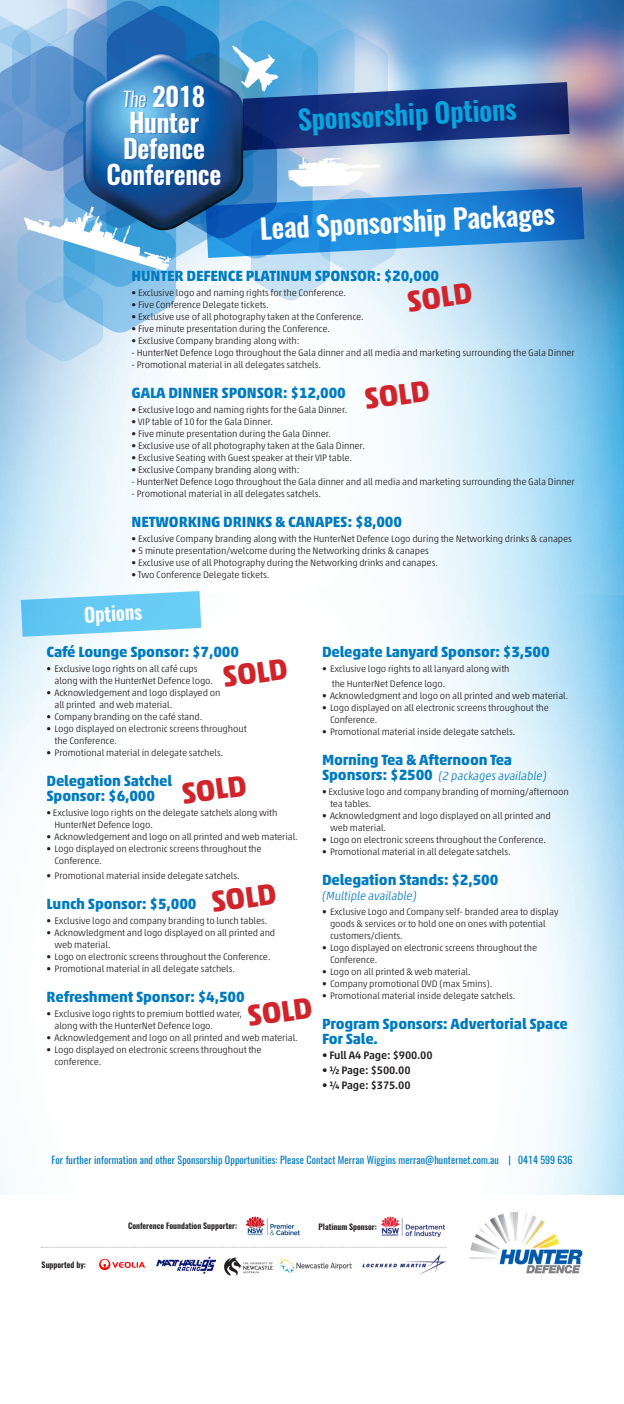
<style>
.page{position:relative;width:624px;height:1404px;background:#fff}
.page>*{position:absolute;margin:0;border:0;box-sizing:border-box;transform-origin:0 0}
.t1{font:700 30px "Akko Std";color:#d1232a}
.t2{font:600 27.4px "Oswald";color:#fff}
.t3{font:600 27.4px "Oswald";color:#08a4dd}
.t4{font:600 26px "Oswald";letter-spacing:-.01em;color:#fff}
.t5{font:600 19.5px "Oswald";color:#fff}
.t6{font:700 15px/15px "Akko Std";letter-spacing:-.01em;color:#007bc0}
.t7{font:italic 300 12px "Akko Std";letter-spacing:-.01em;color:#007bc0}
.t8{font:500 11px "Akko Std";letter-spacing:-.01em;color:#231f20}
.t9{font:10px "Oswald";letter-spacing:.01em;color:#007bc0}
.t10{font:300 9.5px/12px "Akko Std";letter-spacing:-.01em;color:#231f20}
.t11{font:600 8px "Oswald";color:#231f20}
.s1{font-weight:300;font-style:italic;font-size:20px}
.s2{font-weight:700;font-style:normal;font-size:15px}
</style>
<div class="page">
<img style="left:0;top:0;width:624px;height:1193px">
<svg style="left:243px;top:82px;width:326px;height:69px;background:#385392"></svg>
<div style="left:109px;top:87px;width:113px;height:100px;background:#253f8e;opacity:.41"></div>
<svg style="left:21px;top:591px;width:180px;height:45px;background:#7ed2f5"></svg>
<img style="left:469px;top:1212px;width:114px;height:62px">
<img style="left:362px;top:1254px;width:84px;height:21px">
<svg style="left:205px;top:187px;width:379px;height:71px;background:#398cd4"></svg>
<img style="left:382px;top:1216px;width:62px;height:20px">
<img style="left:245px;top:1216px;width:55px;height:20px">
<svg style="left:99px;top:1258px;width:46px;height:11px"></svg>
<img style="left:156px;top:1256px;width:59px;height:16px">
<img style="left:224px;top:1257px;width:49px;height:18px">
<img style="left:280px;top:1258px;width:71px;height:14px">
<p class="t4" style="left:123px;top:78px;width:84px"><span class="s1">The</span> 2018</p>
<p class="t4" style="left:129px;top:104px;width:71px">Hunter</p>
<p class="t4" style="left:123px;top:130px;width:83px">Defence</p>
<p class="t4" style="left:106px;top:156px;width:116px">Conference</p>
<p class="t3" style="left:297px;top:101px;width:220px;rotate:-3deg">Sponsorship Options</p>
<p class="t2" style="left:259px;top:210px;width:297px;rotate:-3deg">Lead Sponsorship Packages</p>
<p class="t6" style="left:132px;top:268px;width:309px">HUNTER DEFENCE PLATINUM SPONSOR: $20,000</p>
<p class="t10" style="left:132px;top:286px;width:216px">• Exclusive logo and naming rights for the Conference.</p>
<p class="t10" style="left:132px;top:298px;width:139px">• Five Conference Delegate tickets.</p>
<p class="t10" style="left:132px;top:310px;width:233px">• Exclusive use of all photography taken at the Conference.</p>
<p class="t10" style="left:132px;top:322px;width:200px">• Five minute presentation during the Conference.</p>
<p class="t10" style="left:132px;top:334px;width:169px">• Exclusive Company branding along with:</p>
<p class="t10" style="left:132px;top:346px;width:444px">- HunterNet Defence Logo throughout the Gala dinner and all media and marketing surrounding the Gala Dinner</p>
<p class="t10" style="left:132px;top:358px;width:191px">- Promotional material in all delegates satchels.</p>
<p class="t6" style="left:132px;top:385px;width:216px">GALA DINNER SPONSOR: $12,000</p>
<p class="t10" style="left:132px;top:403px;width:217px">• Exclusive logo and naming rights for the Gala Dinner.</p>
<p class="t10" style="left:132px;top:415px;width:143px">• VIP table of 10 for the Gala Dinner.</p>
<p class="t10" style="left:132px;top:427px;width:201px">• Five minute presentation during the Gala Dinner.</p>
<p class="t10" style="left:132px;top:439px;width:235px">• Exclusive use of all photography taken at the Gala Dinner.</p>
<p class="t10" style="left:132px;top:451px;width:222px">• Exclusive Seating with Guest speaker at their VIP table.</p>
<p class="t10" style="left:132px;top:463px;width:169px">• Exclusive Company branding along with:</p>
<p class="t10" style="left:132px;top:475px;width:444px">- HunterNet Defence Logo throughout the Gala dinner and all media and marketing surrounding the Gala Dinner</p>
<p class="t10" style="left:132px;top:487px;width:191px">- Promotional material in all delegates satchels.</p>
<p class="t6" style="left:132px;top:514px;width:272px">NETWORKING DRINKS &amp; CANAPES: $8,000</p>
<p class="t10" style="left:132px;top:532px;width:442px">• Exclusive Company branding along with the HunterNet Defence Logo during the Networking drinks &amp; canapes</p>
<p class="t10" style="left:132px;top:544px;width:299px">• 5 minute presentation/welcome during the Networking drinks &amp; canapes</p>
<p class="t10" style="left:132px;top:556px;width:308px">• Exclusive use of all Photography during the Networking drinks and canapes.</p>
<p class="t10" style="left:132px;top:568px;width:139px">• Two Conference Delegate tickets.</p>
<p class="t1" style="left:404px;top:283px;width:67px;rotate:-8deg">SOLD</p>
<p class="t1" style="left:362px;top:381px;width:67px;rotate:-8deg">SOLD</p>
<p class="t5" style="left:83px;top:601px;width:60px;rotate:-3deg">Options</p>
<p class="t6" style="left:46px;top:644px;width:194px">Café Lounge Sponsor: $7,000</p>
<p class="t10" style="left:46px;top:662px;width:153px">• Exclusive logo rights on all café cups</p>
<p class="t10" style="left:54px;top:674px;width:160px">along with the HunterNet Defence logo.</p>
<p class="t10" style="left:54px;top:686px;width:167px;text-indent:-8px">• Acknowledgement and logo displayed on all printed and web material.</p>
<p class="t10" style="left:46px;top:710px;width:157px">• Company branding on the café stand.</p>
<p class="t10" style="left:54px;top:722px;width:194px;text-indent:-8px">• Logo displayed on electronic screens throughout the Conference.</p>
<p class="t10" style="left:46px;top:746px;width:178px">• Promotional material in delegate satchels.</p>
<p class="t6" style="left:46px;top:773px;width:127px">Delegation Satchel</p>
<p class="t6" style="left:46px;top:788px;width:110px">Sponsor: $6,000</p>
<p class="t10" style="left:54px;top:806px;width:224px;text-indent:-8px">• Exclusive logo rights on the delegate satchels along with<br>HunterNet Defence logo.</p>
<p class="t10" style="left:46px;top:830px;width:253px">• Acknowledgement and logo on all printed and web material.</p>
<p class="t10" style="left:54px;top:842px;width:209px;text-indent:-8px">• Logo displayed on electronic screens throughout the<br>Conference.</p>
<p class="t10" style="left:46px;top:869px;width:195px">• Promotional material inside delegate satchels.</p>
<p class="t6" style="left:46px;top:896px;width:151px">Lunch Sponsor: $5,000</p>
<p class="t10" style="left:46px;top:914px;width:222px">• Exclusive logo and company branding to lunch tables.</p>
<p class="t10" style="left:54px;top:926px;width:222px;text-indent:-8px">• Acknowledgment and logo displayed on all printed and web material.</p>
<p class="t10" style="left:46px;top:950px;width:225px">• Logo on electronic screens throughout the Conference.</p>
<p class="t10" style="left:46px;top:962px;width:190px">• Promotional material in all delegate satchels.</p>
<p class="t6" style="left:46px;top:989px;width:200px">Refreshment Sponsor: $4,500</p>
<p class="t10" style="left:54px;top:1007px;width:189px;text-indent:-8px">• Exclusive logo rights to premium bottled water, along with the HunterNet Defence logo.</p>
<p class="t10" style="left:46px;top:1031px;width:253px">• Acknowledgement and logo on all printed and web material.</p>
<p class="t10" style="left:54px;top:1043px;width:209px;text-indent:-8px">• Logo displayed on electronic screens throughout the conference.</p>
<p class="t1" style="left:220px;top:658px;width:67px;rotate:-8deg">SOLD</p>
<p class="t1" style="left:179px;top:775px;width:67px;rotate:-8deg">SOLD</p>
<p class="t1" style="left:209px;top:883px;width:67px;rotate:-8deg">SOLD</p>
<p class="t1" style="left:245px;top:997px;width:67px;rotate:-8deg">SOLD</p>
<p class="t6" style="left:322px;top:644px;width:229px">Delegate Lanyard Sponsor: $3,500</p>
<p class="t10" style="left:332px;top:661px;width:179px;line-height:15px;text-indent:-10px">• Exclusive logo rights to all lanyard along with the HunterNet Defence logo.</p>
<p class="t10" style="left:322px;top:689px;width:248px">• Acknowledgment and logo on all printed and web material.</p>
<p class="t10" style="left:330px;top:701px;width:220px;text-indent:-8px">• Logo displayed on all electronic screens throughout the<br>Conference.</p>
<p class="t10" style="left:322px;top:725px;width:195px">• Promotional material inside delegate satchels.</p>
<p class="t6" style="left:322px;top:752px;width:192px">Morning Tea &amp; Afternoon Tea</p>
<p class="t7" style="left:322px;top:769px;width:226px"><span class="s2">Sponsors: $2500</span> (2 packages available)</p>
<p class="t10" style="left:330px;top:785px;width:240px;text-indent:-8px">• Exclusive logo and company branding of morning/afternoon tea tables.</p>
<p class="t10" style="left:330px;top:809px;width:222px;text-indent:-8px">• Acknowledgment and logo displayed on all printed and web material.</p>
<p class="t10" style="left:322px;top:833px;width:225px">• Logo on electronic screens throughout the Conference.</p>
<p class="t10" style="left:322px;top:845px;width:190px">• Promotional material in all delegate satchels.</p>
<p class="t6" style="left:322px;top:872px;width:178px">Delegation Stands: $2,500</p>
<p class="t7" style="left:322px;top:889px;width:96px">(Multiple available)</p>
<p class="t10" style="left:330px;top:905px;width:230px;text-indent:-8px">• Exclusive Logo and Company self- branded area to display goods &amp; services or to hold one on ones with potential customers/clients.</p>
<p class="t10" style="left:330px;top:941px;width:209px;text-indent:-8px">• Logo displayed on electronic screens throughout the<br>Conference.</p>
<p class="t10" style="left:322px;top:965px;width:150px">• Logo on all printed &amp; web material.</p>
<p class="t10" style="left:322px;top:977px;width:172px">• Company promotional DVD (max 5mins).</p>
<p class="t10" style="left:322px;top:989px;width:195px">• Promotional material inside delegate satchels.</p>
<p class="t6" style="left:322px;top:1016px;width:247px">Program Sponsors: Advertorial Space<br>For Sale.</p>
<p class="t8" style="left:322px;top:1048px;width:112px">• Full A4 Page: $900.00</p>
<p class="t8" style="left:322px;top:1063px;width:90px">• ½ Page: $500.00</p>
<p class="t8" style="left:322px;top:1078px;width:90px">• ¼ Page: $375.00</p>
<p class="t9" style="left:52px;top:1153px;width:522px">For further information and other Sponsorship Opportunities: Please Contact Merran Wiggins merran@hunternet.com.au | 0414 599 636</p>
<p class="t11" style="left:42px;top:1258px;width:46px">Supported by:</p>
<p class="t11" style="left:128px;top:1220px;width:111px">Conference Foundation Supporter:</p>
<p class="t11" style="left:318px;top:1221px;width:60px">Platinum Sponsor:</p>
</div>
